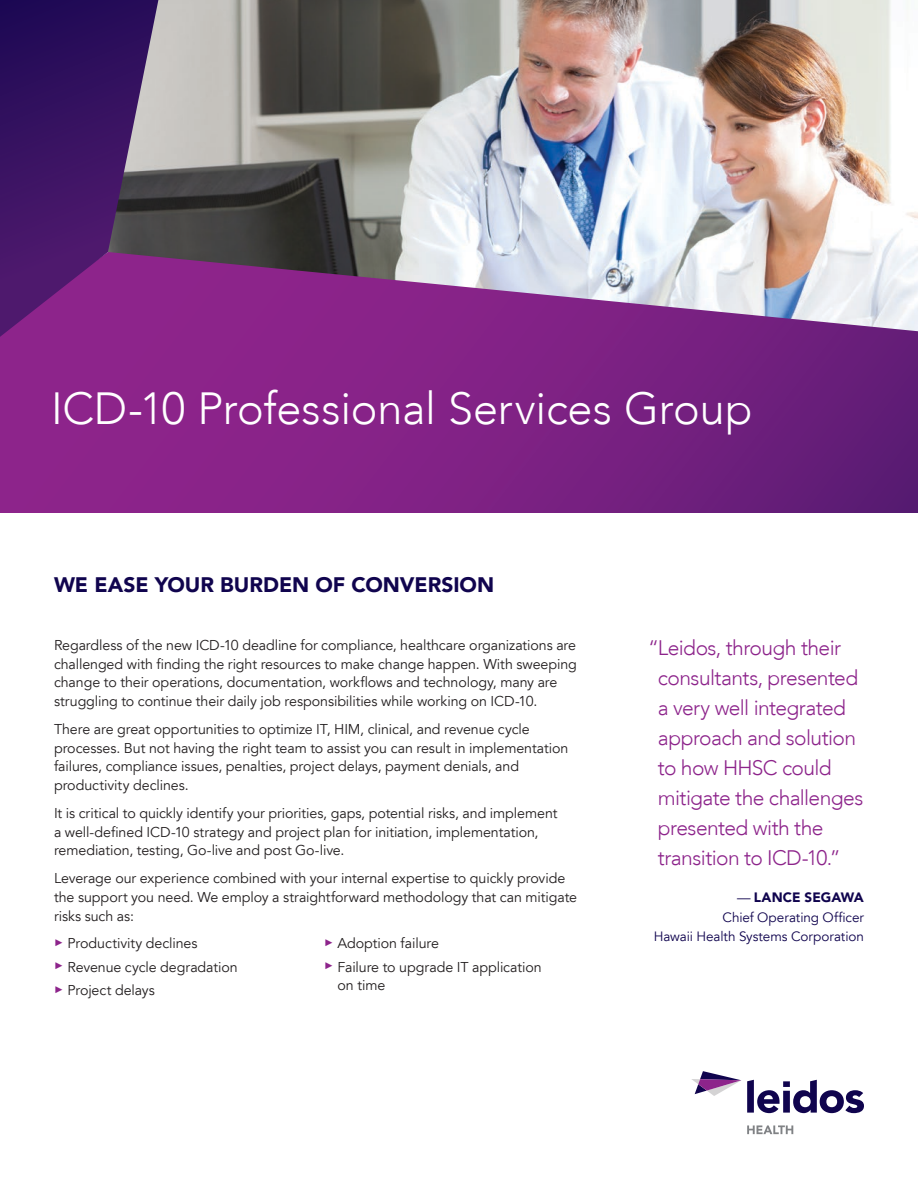
<style>
.page{position:relative;width:918px;height:1188px;background:#fff}
.page>*{position:absolute;margin:0;border:0;box-sizing:border-box;transform-origin:0 0}
.HEADLINE{font:300 45px "Avenir LT";letter-spacing:-.005em;color:#fff}
.QUOTE_-_PINK{font:300 21px/30px "Avenir LT";letter-spacing:-.025em;color:#8d248b}
.SUBTITLE{font:900 21px "Avenir LT";color:#10044e}
.BODY_COPY{font:14.25px/18.8px "Avenir LT";letter-spacing:-.005em;color:#231f20}
.QUOTE_-_NAME{font:13.5px/19.5px "Avenir LT";letter-spacing:-.005em;color:#10044e;text-align:right}
.s1{font-family:"Avenir LT Std";font-weight:900}
</style>
<div class="page">
<img style="left:162px;top:0;width:756px;height:252px">
<svg style="left:0;top:252px;width:918px;height:261px;background:#89398f"></svg>
<svg style="left:0;top:0;width:162px;height:351px;background:#52246e"></svg>
<svg style="left:747px;top:1080px;width:117px;height:33px"></svg>
<svg style="left:691px;top:1071px;width:50px;height:25px"></svg>
<svg style="left:747px;top:1125px;width:46px;height:9px"></svg>
<p class="HEADLINE" style="left:51px;top:382px;width:703px">ICD-10 Professional Services Group</p>
<p class="SUBTITLE" style="left:54px;top:572px;width:442px">WE EASE YOUR BURDEN OF CONVERSION</p>
<p class="BODY_COPY" style="left:54px;top:636px;width:524px">Regardless of the new ICD-10 deadline for compliance, healthcare organizations are challenged with finding the right resources to make change happen. With sweeping change to their operations, documentation, workflows and technology, many are struggling to continue their daily job responsibilities while working on ICD-10.</p>
<p class="BODY_COPY" style="left:54px;top:720px;width:516px">There are great opportunities to optimize IT, HIM, clinical, and revenue cycle processes. But not having the right team to assist you can result in implementation failures, compliance issues, penalties, project delays, payment denials, and productivity declines.</p>
<p class="BODY_COPY" style="left:54px;top:804px;width:505px">It is critical to quickly identify your priorities, gaps, potential risks, and implement a well-defined ICD-10 strategy and project plan for initiation, implementation, remediation, testing, Go-live and post Go-live.</p>
<p class="BODY_COPY" style="left:54px;top:869px;width:525px">Leverage our experience combined with your internal expertise to quickly provide the support you need. We employ a straightforward methodology that can mitigate risks such as:</p>
<p class="BODY_COPY" style="left:54px;top:934px;width:145px"><sup>►</sup> Productivity declines</p>
<p class="BODY_COPY" style="left:54px;top:958px;width:185px"><sup>►</sup> Revenue cycle degradation</p>
<p class="BODY_COPY" style="left:54px;top:981px;width:102px"><sup>►</sup> Project delays</p>
<p class="BODY_COPY" style="left:324px;top:934px;width:117px"><sup>►</sup> Adoption failure</p>
<p class="BODY_COPY" style="left:338px;top:958px;width:206px;text-indent:-14px"><sup>►</sup> Failure to upgrade IT application on time</p>
<p class="QUOTE_-_PINK" style="left:658px;top:633px;width:207px;text-indent:-10px">“Leidos, through their consultants, presented a very well integrated approach and solution to how HHSC could mitigate the challenges presented with the transition to ICD-10.”</p>
<p class="QUOTE_-_NAME" style="left:654px;top:888px;width:212px">— <span class="s1">LANCE SEGAWA<br></span>Chief Operating Officer<br>Hawaii Health Systems Corporation</p>
</div>
